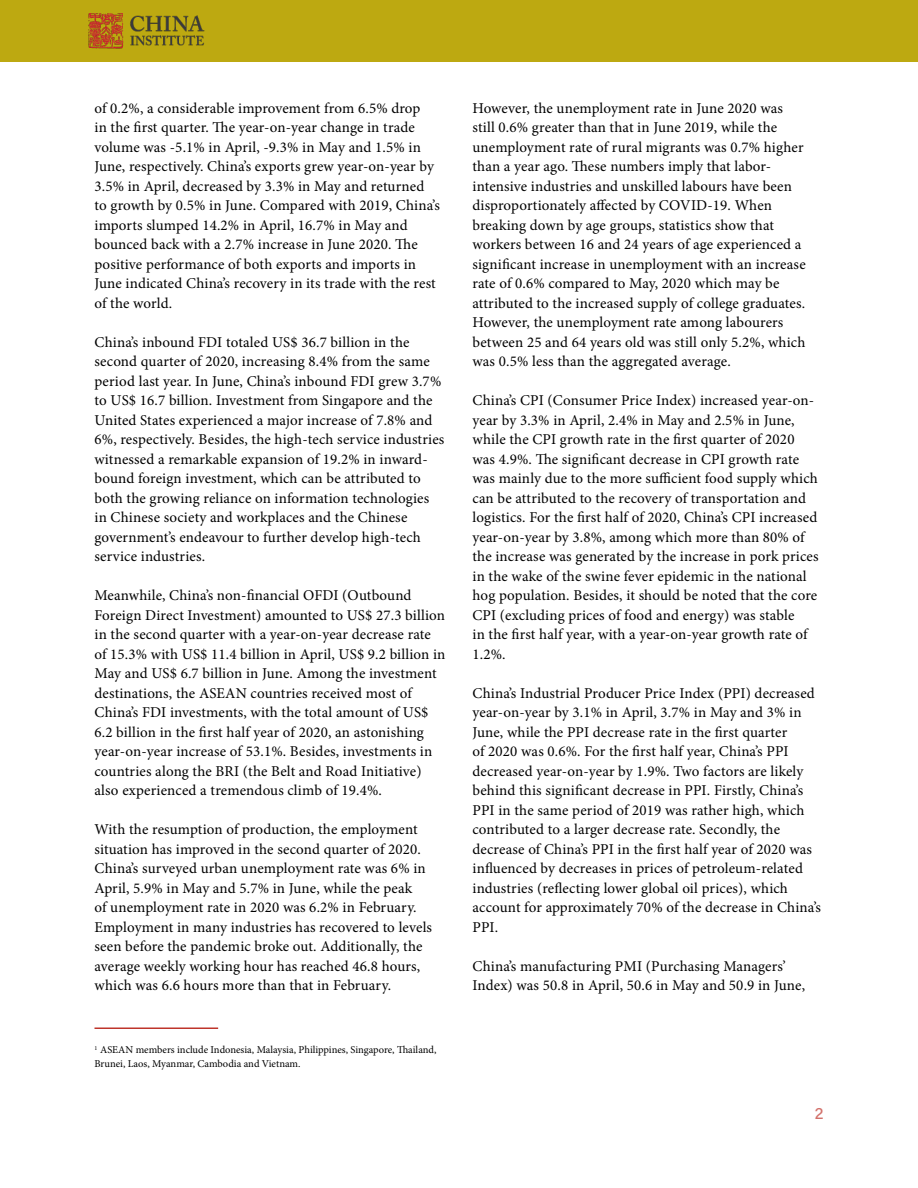
<style>
.page{position:relative;width:918px;height:1188px;background:#fff}
.page>*{position:absolute;margin:0;border:0;box-sizing:border-box;transform-origin:0 0}
.t1{font:500 16.5px "Acumin Pro";color:#d2716b}
.Paragraph_text{font:15px/19.5px "Minion Pro";letter-spacing:.01em;color:#000}
.Footnotes{font:10.5px/13.5px "Minion Pro";color:#000}
</style>
<div class="page">
<div style="left:0;top:0;width:918px;height:61px;background:#bda911"></div>
<hr style="left:94px;top:1028px;width:124px;height:1px;background:#be342b">
<img style="left:88px;top:14px;width:117px;height:35px">
<p class="Paragraph_text" style="left:94px;top:98px;width:347px">of 0.2%, a considerable improvement from 6.5% drop<br>in the first quarter. The year-on-year change in trade volume was -5.1% in April, -9.3% in May and 1.5% in June, respectively. China’s exports grew year-on-year by 3.5% in April, decreased by 3.3% in May and returned to growth by 0.5% in June. Compared with 2019, China’s imports slumped 14.2% in April, 16.7% in May and bounced back with a 2.7% increase in June 2020. The positive performance of both exports and imports in June indicated China’s recovery in its trade with the rest of the world.</p>
<p class="Paragraph_text" style="left:94px;top:332px;width:351px">China’s inbound FDI totaled US$ 36.7 billion in the second quarter of 2020, increasing 8.4% from the same period last year. In June, China’s inbound FDI grew 3.7% to US$ 16.7 billion. Investment from Singapore and the United States experienced a major increase of 7.8% and 6%, respectively. Besides, the high-tech service industries witnessed a remarkable expansion of 19.2% in inward&shy;bound foreign investment, which can be attributed to both the growing reliance on information technologies in Chinese society and workplaces and the Chinese government’s endeavour to further develop high-tech service industries.</p>
<p class="Paragraph_text" style="left:94px;top:586px;width:353px">Meanwhile, China’s non-financial OFDI (Outbound Foreign Direct Investment) amounted to US$ 27.3 billion in the second quarter with a year-on-year decrease rate of 15.3% with US$ 11.4 billion in April, US$ 9.2 billion in May and US$ 6.7 billion in June. Among the investment destinations, the ASEAN countries received most of China’s FDI investments, with the total amount of US$ 6.2 billion in the first half year of 2020, an astonishing year-on-year increase of 53.1%. Besides, investments in countries along the BRI (the Belt and Road Initiative) also experienced a tremendous climb of 19.4%.</p>
<p class="Paragraph_text" style="left:94px;top:820px;width:339px">With the resumption of production, the employment situation has improved in the second quarter of 2020.<br>China’s surveyed urban unemployment rate was 6% in April, 5.9% in May and 5.7% in June, while the peak<br>of unemployment rate in 2020 was 6.2% in February.<br>Employment in many industries has recovered to levels seen before the pandemic broke out. Additionally, the average weekly working hour has reached 46.8 hours, which was 6.6 hours more than that in February.</p>
<p class="Footnotes" style="left:94px;top:1043px;width:343px"><sup>1</sup> ASEAN members include Indonesia, Malaysia, Philippines, Singapore, Thailand,<br>Brunei, Laos, Myanmar, Cambodia and Vietnam.</p>
<p class="Paragraph_text" style="left:472px;top:98px;width:335px">However, the unemployment rate in June 2020 was still 0.6% greater than that in June 2019, while the unemployment rate of rural migrants was 0.7% higher than a year ago. These numbers imply that labor&shy;intensive industries and unskilled labours have been disproportionately affected by COVID-19. When breaking down by age groups, statistics show that workers between 16 and 24 years of age experienced a significant increase in unemployment with an increase rate of 0.6% compared to May, 2020 which may be attributed to the increased supply of college graduates.<br>However, the unemployment rate among labourers between 25 and 64 years old was still only 5.2%, which was 0.5% less than the aggregated average.</p>
<p class="Paragraph_text" style="left:472px;top:391px;width:348px">China’s CPI (Consumer Price Index) increased year-on&shy;year by 3.3% in April, 2.4% in May and 2.5% in June, while the CPI growth rate in the first quarter of 2020 was 4.9%. The significant decrease in CPI growth rate was mainly due to the more sufficient food supply which can be attributed to the recovery of transportation and logistics. For the first half of 2020, China’s CPI increased year-on-year by 3.8%, among which more than 80% of the increase was generated by the increase in pork prices in the wake of the swine fever epidemic in the national hog population. Besides, it should be noted that the core CPI (excluding prices of food and energy) was stable<br>in the first half year, with a year-on-year growth rate of 1.2%.</p>
<p class="Paragraph_text" style="left:472px;top:683px;width:350px">China’s Industrial Producer Price Index (PPI) decreased year-on-year by 3.1% in April, 3.7% in May and 3% in June, while the PPI decrease rate in the first quarter<br>of 2020 was 0.6%. For the first half year, China’s PPI decreased year-on-year by 1.9%. Two factors are likely behind this significant decrease in PPI. Firstly, China’s PPI in the same period of 2019 was rather high, which contributed to a larger decrease rate. Secondly, the decrease of China’s PPI in the first half year of 2020 was influenced by decreases in prices of petroleum-related industries (reflecting lower global oil prices), which account for approximately 70% of the decrease in China’s PPI.</p>
<p class="Paragraph_text" style="left:472px;top:956px;width:334px">China’s manufacturing PMI (Purchasing Managers’<br>Index) was 50.8 in April, 50.6 in May and 50.9 in June,</p>
<p class="t1" style="left:815px;top:1101px;width:10px">2</p>
</div>
